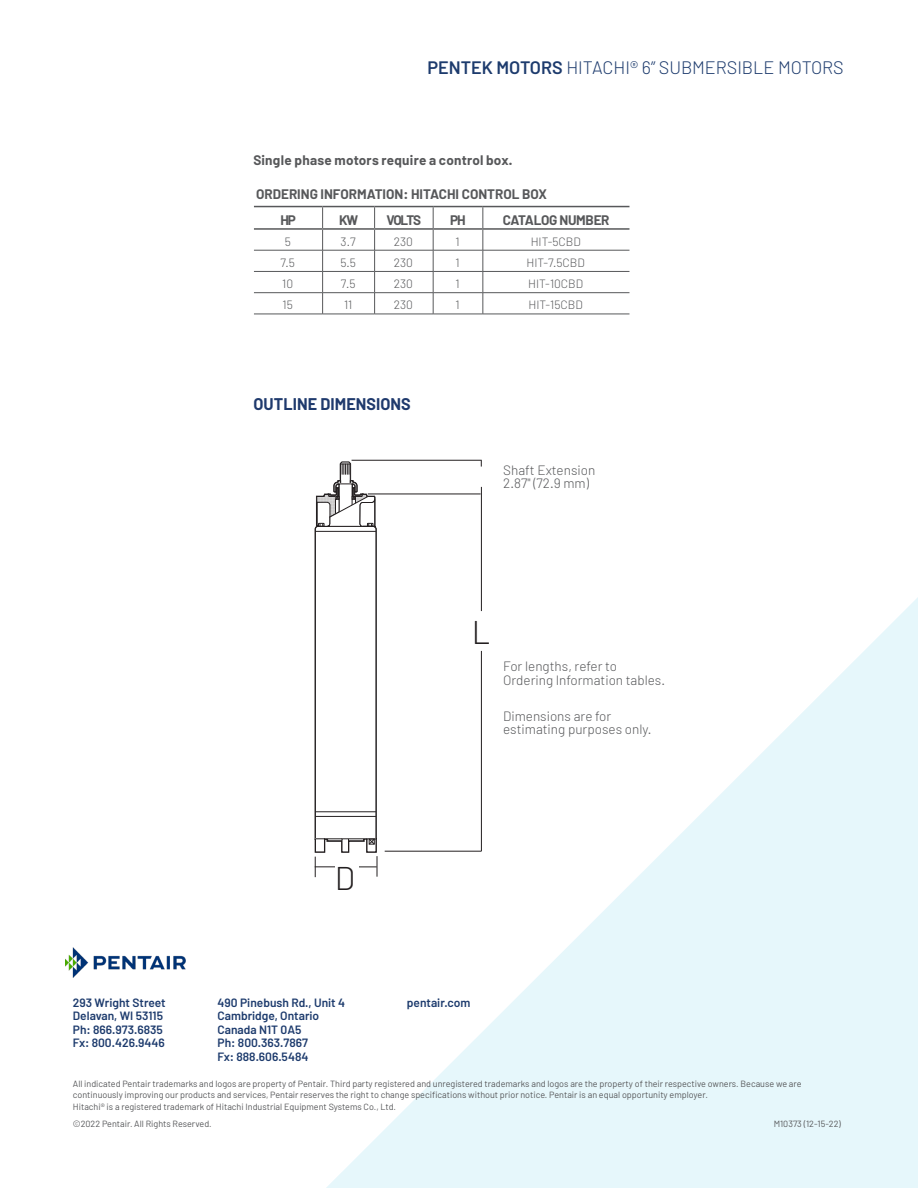
<style>
.page{position:relative;width:918px;height:1188px;background:#fff}
.page>*{position:absolute;margin:0;border:0;box-sizing:border-box;transform-origin:0 0}
.caption_NEW{font:300 32.85px "Barlow";color:#231f20}
.t1{font:300 18px "Barlow";color:#1d3b6d}
.t2{font:700 16.5px "Barlow";letter-spacing:.005em;color:#1f3a6d}
.caption_NEW-2{font:300 13.5px/13.5px "Barlow";color:#57585a}
.Chart_Column_Heads_N{font:700 13.5px "Barlow";color:#57585a}
.Body_Copy{font:700 13.5px "Barlow";letter-spacing:.02em;color:#57585a}
.Chart_Column_Heads_N-2{font:700 13.5px "Barlow";letter-spacing:-.02em;color:#57585a}
.t3{font:600 12px/13.5px "Barlow";color:#1d3b6d}
.Chart_Body_Copy_NEW{font:300 12px "Barlow";color:#57585a}
.Trademark_Footer{font:9px/10.5px "Barlow";color:#57585a}
.s1{font-weight:600}
</style>
<div class="page">
<svg style="left:315px;top:584px;width:603px;height:604px"></svg>
<img style="left:66px;top:947px;width:119px;height:31px">
<hr style="left:385px;top:851px;width:96px;height:1px;background:#231f20">
<hr style="left:481px;top:651px;width:1px;height:200px;background:#231f20">
<hr style="left:481px;top:487px;width:1px;height:124px;background:#231f20">
<div style="left:335px;top:857px;width:24px;height:37px;background:#fff"></div>
<svg style="left:314px;top:461px;width:64px;height:416px"></svg>
<hr style="left:352px;top:460px;width:130px;height:1px;background:#231f20">
<hr style="left:368px;top:493px;width:113px;height:1px;background:#231f20">
<hr style="left:254px;top:250px;width:69px;height:1px;background:#57585a">
<hr style="left:323px;top:250px;width:52px;height:1px;background:#57585a">
<hr style="left:375px;top:250px;width:58px;height:1px;background:#57585a">
<hr style="left:433px;top:250px;width:50px;height:1px;background:#57585a">
<hr style="left:483px;top:250px;width:146px;height:1px;background:#57585a">
<hr style="left:254px;top:271px;width:69px;height:1px;background:#57585a">
<hr style="left:323px;top:271px;width:52px;height:1px;background:#57585a">
<hr style="left:375px;top:271px;width:58px;height:1px;background:#57585a">
<hr style="left:433px;top:271px;width:50px;height:1px;background:#57585a">
<hr style="left:483px;top:271px;width:146px;height:1px;background:#57585a">
<hr style="left:254px;top:292px;width:69px;height:1px;background:#57585a">
<hr style="left:323px;top:292px;width:52px;height:1px;background:#57585a">
<hr style="left:375px;top:292px;width:58px;height:1px;background:#57585a">
<hr style="left:433px;top:292px;width:50px;height:1px;background:#57585a">
<hr style="left:483px;top:292px;width:146px;height:1px;background:#57585a">
<hr style="left:254px;top:314px;width:69px;height:1px;background:#57585a">
<hr style="left:323px;top:314px;width:52px;height:1px;background:#57585a">
<hr style="left:375px;top:314px;width:58px;height:1px;background:#57585a">
<hr style="left:433px;top:314px;width:50px;height:1px;background:#57585a">
<hr style="left:483px;top:314px;width:146px;height:1px;background:#57585a">
<svg style="left:322px;top:207px;width:1px;height:107px"></svg>
<svg style="left:374px;top:207px;width:1px;height:107px"></svg>
<svg style="left:433px;top:207px;width:1px;height:107px"></svg>
<svg style="left:483px;top:207px;width:1px;height:107px"></svg>
<hr style="left:254px;top:228px;width:69px;height:2px;background:#57585a">
<hr style="left:323px;top:228px;width:52px;height:2px;background:#57585a">
<hr style="left:375px;top:228px;width:58px;height:2px;background:#57585a">
<hr style="left:433px;top:228px;width:50px;height:2px;background:#57585a">
<hr style="left:483px;top:228px;width:146px;height:2px;background:#57585a">
<hr style="left:254px;top:206px;width:69px;height:1px;background:#57585a">
<hr style="left:323px;top:206px;width:52px;height:1px;background:#57585a">
<hr style="left:375px;top:206px;width:58px;height:1px;background:#57585a">
<hr style="left:433px;top:206px;width:50px;height:1px;background:#57585a">
<hr style="left:483px;top:206px;width:146px;height:1px;background:#57585a">
<h2 class="t1" style="left:427px;top:57px;width:418px"><span class="s1">PENTEK MOTORS</span> HITACHI® 6” SUBMERSIBLE MOTORS</h2>
<p class="Body_Copy" style="left:253px;top:152px;width:261px">Single phase motors require a control box.</p>
<p class="Chart_Column_Heads_N" style="left:256px;top:185px;width:293px">ORDERING INFORMATION: HITACHI CONTROL BOX</p>
<p class="Chart_Column_Heads_N" style="left:281px;top:211px;width:17px">HP</p>
<p class="Chart_Column_Heads_N" style="left:339px;top:211px;width:21px">KW</p>
<p class="Chart_Column_Heads_N" style="left:386px;top:211px;width:36px">VOLTS</p>
<p class="Chart_Column_Heads_N" style="left:450px;top:211px;width:17px">PH</p>
<p class="Chart_Column_Heads_N-2" style="left:503px;top:211px;width:108px">CATALOG NUMBER</p>
<p class="Chart_Body_Copy_NEW" style="left:285px;top:234px;width:8px">5</p>
<p class="Chart_Body_Copy_NEW" style="left:341px;top:234px;width:17px">3.7</p>
<p class="Chart_Body_Copy_NEW" style="left:394px;top:234px;width:21px">230</p>
<p class="Chart_Body_Copy_NEW" style="left:455px;top:234px;width:6px">1</p>
<p class="Chart_Body_Copy_NEW" style="left:531px;top:234px;width:52px">HIT-5CBD</p>
<p class="Chart_Body_Copy_NEW" style="left:280px;top:255px;width:16px">7.5</p>
<p class="Chart_Body_Copy_NEW" style="left:340px;top:255px;width:17px">5.5</p>
<p class="Chart_Body_Copy_NEW" style="left:394px;top:255px;width:21px">230</p>
<p class="Chart_Body_Copy_NEW" style="left:455px;top:255px;width:6px">1</p>
<p class="Chart_Body_Copy_NEW" style="left:527px;top:255px;width:60px">HIT-7.5CBD</p>
<p class="Chart_Body_Copy_NEW" style="left:282px;top:276px;width:12px">10</p>
<p class="Chart_Body_Copy_NEW" style="left:341px;top:276px;width:16px">7.5</p>
<p class="Chart_Body_Copy_NEW" style="left:394px;top:276px;width:21px">230</p>
<p class="Chart_Body_Copy_NEW" style="left:455px;top:276px;width:6px">1</p>
<p class="Chart_Body_Copy_NEW" style="left:528px;top:276px;width:56px">HIT-10CBD</p>
<p class="Chart_Body_Copy_NEW" style="left:283px;top:298px;width:12px">15</p>
<p class="Chart_Body_Copy_NEW" style="left:344px;top:298px;width:10px">11</p>
<p class="Chart_Body_Copy_NEW" style="left:394px;top:298px;width:21px">230</p>
<p class="Chart_Body_Copy_NEW" style="left:455px;top:298px;width:6px">1</p>
<p class="Chart_Body_Copy_NEW" style="left:529px;top:298px;width:56px">HIT-15CBD</p>
<p class="t2" style="left:253px;top:393px;width:159px">OUTLINE DIMENSIONS</p>
<p class="caption_NEW-2" style="left:503px;top:463px;width:93px">Shaft Extension<br>2.87" (72.9 mm)</p>
<p class="caption_NEW" style="left:472px;top:612px;width:20px">L</p>
<p class="caption_NEW-2" style="left:503px;top:659px;width:163px">For lengths, refer to<br>Ordering Information tables.</p>
<p class="caption_NEW-2" style="left:503px;top:709px;width:150px">Dimensions are for estimating purposes only.</p>
<p class="caption_NEW" style="left:335px;top:858px;width:22px">D</p>
<p class="t3" style="left:73px;top:996px;width:94px">293 Wright Street<br>Delavan, WI 53115<br>Ph: 866.973.6835<br>Fx: 800.426.9446</p>
<p class="t3" style="left:218px;top:996px;width:129px">490 Pinebush Rd., Unit 4</p>
<p class="t3" style="left:407px;top:996px;width:65px">pentair.com</p>
<p class="t3" style="left:218px;top:1009px;width:103px">Cambridge, Ontario</p>
<p class="t3" style="left:218px;top:1023px;width:85px">Canada N1T 0A5</p>
<p class="t3" style="left:218px;top:1036px;width:92px">Ph: 800.363.7867</p>
<p class="t3" style="left:218px;top:1050px;width:92px">Fx: 888.606.5484</p>
<p class="Trademark_Footer" style="left:73px;top:1078px;width:730px">All indicated Pentair trademarks and logos are property of Pentair. Third party registered and unregistered trademarks and logos are the property of their respective owners. Because we are continuously improving our products and services, Pentair reserves the right to change specifications without prior notice. Pentair is an equal opportunity employer.</p>
<p class="Trademark_Footer" style="left:73px;top:1101px;width:325px">Hitachi® is a registered trademark of Hitachi Industrial Equipment Systems Co., Ltd.</p>
<p class="Trademark_Footer" style="left:73px;top:1118px;width:140px">©2022 Pentair. All Rights Reserved.</p>
<p class="Trademark_Footer" style="left:774px;top:1118px;width:69px">M10373 (12-15-22)</p>
</div>
